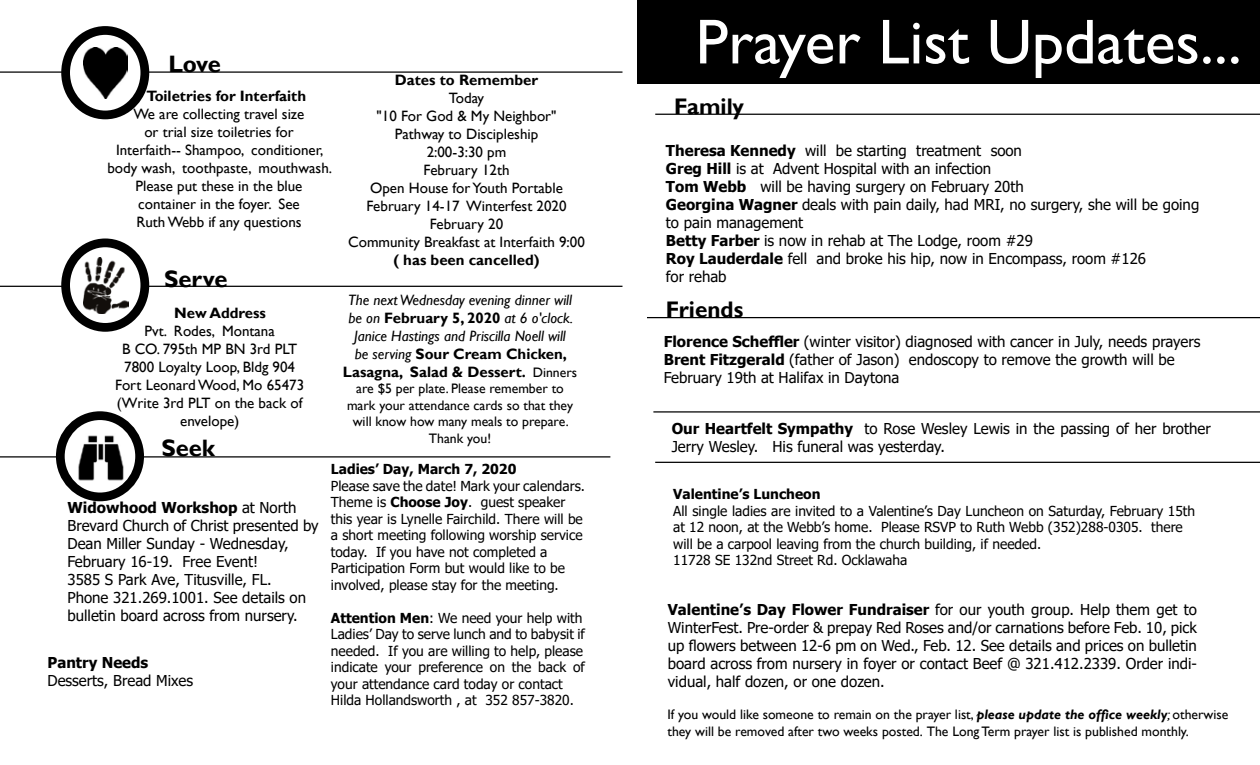
<style>
.page{position:relative;width:1260px;height:765px;background:#fff}
.page>*{position:absolute;margin:0;border:0;box-sizing:border-box;transform-origin:0 0}
.t1{font:63.75px "Gill Sans";color:#fff}
.t2{font:700 23.75px "Gill Sans";color:#000}
.t3{font:700 22.5px "Gill Sans";color:#000}
.t4{font:15px/18px "Tahoma";color:#000}
.t5{font:15px/18px "Gill Sans";color:#000;text-align:center}
.t6{font:italic 15px/18px "Gill Sans";color:#000;text-align:center}
.t7{font:700 15px "Gill Sans";color:#000}
.t8{font:700 15px "Tahoma";color:#000}
.t9{font:13.75px/16.5px "Tahoma";color:#000}
.t10{font:13.75px/16.5px "Gill Sans";color:#000}
.t11{font:700 13.75px "Tahoma";color:#000}
.s1{font-weight:700;font-style:normal}
.s2{font-style:normal;font-size:13.75px}
.s3{font-weight:700}
.s4{font-weight:700;font-style:italic}
.s5{font-style:italic}
</style>
<div class="page">
<div style="left:638px;top:0;width:622px;height:84px;background:#000"></div>
<hr style="left:655px;top:114px;width:605px;height:1px;background:#000">
<hr style="left:647px;top:317px;width:613px;height:1px;background:#000">
<hr style="left:0;top:456px;width:610px;height:2px;background:#000">
<svg style="left:60px;top:416px;width:80px;height:82px"></svg>
<img style="left:75px;top:433px;width:51px;height:48px">
<div style="left:56px;top:411px;width:88px;height:90px;border:9px solid #000;border-radius:50%"></div>
<hr style="left:0;top:286px;width:622px;height:1px;background:#000">
<svg style="left:66px;top:243px;width:79px;height:84px"></svg>
<div style="left:61px;top:239px;width:88px;height:93px;border:9px solid #000;border-radius:50%"></div>
<img style="left:84px;top:257px;width:45px;height:56px">
<hr style="left:0;top:71px;width:622px;height:2px;background:#000">
<svg style="left:66px;top:30px;width:79px;height:85px"></svg>
<div style="left:61px;top:26px;width:88px;height:93px;border:9px solid #000;border-radius:50%"></div>
<img style="left:84px;top:48px;width:44px;height:51px">
<hr style="left:653px;top:411px;width:607px;height:2px;background:#000">
<hr style="left:655px;top:462px;width:605px;height:1px;background:#000">
<h2 class="t2" style="left:168px;top:49px;width:54px">Love</h2>
<p class="t7" style="left:146px;top:87px;width:161px">Toiletries for Interfaith</p>
<p class="t5" style="left:107px;top:105px;width:226px">We are collecting travel size<br>or trial size toiletries for<br>Interfaith-- Shampoo, conditioner, body wash, toothpaste, mouthwash.<br>Please put these in the blue container in the foyer. See<br>Ruth Webb if any questions</p>
<h2 class="t2" style="left:164px;top:264px;width:65px">Serve</h2>
<p class="t7" style="left:174px;top:304px;width:93px">New Address</p>
<p class="t5" style="left:115px;top:323px;width:190px">Pvt. Rodes, Montana<br>B CO. 795th MP BN 3rd PLT<br>7800 Loyalty Loop, Bldg 904<br>Fort Leonard Wood, Mo 65473 (Write 3rd PLT on the back of envelope)</p>
<h2 class="t2" style="left:161px;top:434px;width:55px">Seek</h2>
<p class="t7" style="left:395px;top:71px;width:145px">Dates to Remember</p>
<p class="t5" style="left:348px;top:89px;width:238px">Today<br>"10 For God &amp; My Neighbor"<br>Pathway to Discipleship<br>2:00-3:30 pm<br>February 12th<br>Open House for Youth Portable<br>February 14-17 Winterfest 2020<br>February 20<br>Community Breakfast at Interfaith 9:00</p>
<p class="t7" style="left:393px;top:251px;width:148px">( has been cancelled)</p>
<p class="t6" style="left:343px;top:291px;width:236px">The next Wednesday evening dinner will be on <span class="s1">February 5, 2020</span> at 6 o'clock.<br>Janice Hastings and Priscilla Noell will<br>be serving <span class="s1">Sour Cream Chicken, Lasagna, Salad &amp; Dessert.</span> <span class="s2">Dinners</span></p>
<p class="t10" style="left:347px;top:381px;width:227px;text-align:center">are $5 per plate. Please remember to mark your attendance cards so that they will know how many meals to prepare.<br>Thank you!</p>
<p class="t4" style="left:68px;top:499px;width:253px"><span class="s3">Widowhood Workshop</span> at North<br>Brevard Church of Christ presented by<br>Dean Miller Sunday - Wednesday,<br>February 16-19. Free Event!<br>3585 S Park Ave, Titusville, FL.<br>Phone 321.269.1001. See details on bulletin board across from nursery.</p>
<p class="t8" style="left:48px;top:652px;width:102px">Pantry Needs</p>
<p class="t4" style="left:48px;top:673px;width:147px">Desserts, Bread Mixes</p>
<p class="t11" style="left:331px;top:459px;width:187px">Ladies’ Day, March 7, 2020</p>
<p class="t9" style="left:331px;top:478px;width:256px">Please save the date! Mark your calendars.<br>Theme is <span class="s3">Choose Joy</span>. guest speaker this year is Lynelle Fairchild. There will be a short meeting following worship service today. If you have not completed a Participation Form but would like to be involved, please stay for the meeting.</p>
<p class="t9" style="left:331px;top:610px;width:256px"><span class="s3">Attention Men</span>: We need your help with Ladies’ Day to serve lunch and to babysit if needed. If you are willing to help, please indicate your preference on the back of your attendance card today or contact Hilda Hollandsworth , at 352 857-3820.</p>
<h1 class="t1" style="left:696px;top:5px;width:548px">Prayer List Updates...</h1>
<h3 class="t3" style="left:674px;top:93px;width:72px">Family</h3>
<p class="t4" style="left:666px;top:143px;width:535px"><span class="s3">Theresa Kennedy</span> will be starting treatment soon<br><span class="s3">Greg Hill</span> is at Advent Hospital with an infection<br><span class="s3">Tom Webb</span> will be having surgery on February 20th<br><span class="s3">Georgina Wagner</span> deals with pain daily, had MRI, no surgery, she will be going to pain management<br><span class="s3">Betty Farber</span> is now in rehab at The Lodge, room #29<br><span class="s3">Roy Lauderdale</span> fell and broke his hip, now in Encompass, room #126<br>for rehab</p>
<h3 class="t3" style="left:666px;top:296px;width:79px">Friends</h3>
<p class="t4" style="left:664px;top:334px;width:538px"><span class="s3">Florence Scheffler</span> (winter visitor) diagnosed with cancer in July, needs prayers<br><span class="s3">Brent Fitzgerald</span> (father of Jason) endoscopy to remove the growth will be<br>February 19th at Halifax in Daytona</p>
<p class="t4" style="left:672px;top:420px;width:541px"><span class="s3">Our Heartfelt Sympathy</span> to Rose Wesley Lewis in the passing of her brother<br>Jerry Wesley. His funeral was yesterday.</p>
<p class="t11" style="left:673px;top:485px;width:149px">Valentine’s Luncheon</p>
<p class="t9" style="left:673px;top:503px;width:523px">All single ladies are invited to a Valentine’s Day Luncheon on Saturday, February 15th at 12 noon, at the Webb’s home. Please RSVP to Ruth Webb (352)288-0305. there will be a carpool leaving from the church building, if needed.<br>11728 SE 132nd Street Rd. Ocklawaha</p>
<p class="t4" style="left:668px;top:602px;width:531px;text-align:justify"><span class="s3">Valentine’s Day Flower Fundraiser</span> for our youth group. Help them get to WinterFest. Pre-order &amp; prepay Red Roses and/or carnations before Feb. 10, pick up flowers between 12-6 pm on Wed., Feb. 12. See details and prices on bulletin board across from nursery in foyer or contact Beef @ 321.412.2339. Order indi&shy;vidual, half dozen, or one dozen.</p>
<p class="t10" style="left:668px;top:707px;width:562px">If you would like someone to remain on the prayer list, <span class="s4">please update the office weekly</span><span class="s5">;</span> otherwise they will be removed after two weeks posted. The Long Term prayer list is published monthly.</p>
</div>
